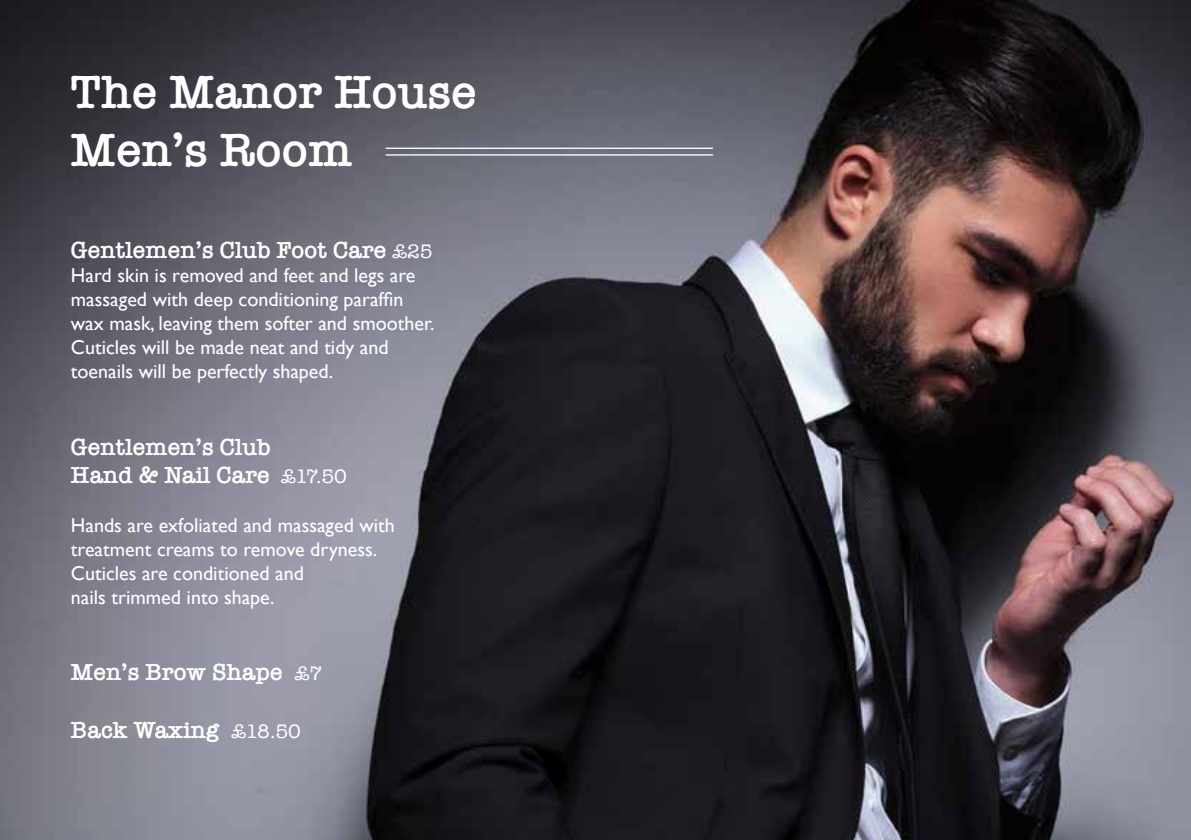
<style>
.page{position:relative;width:1191px;height:840px;background:#fff}
.page>*{position:absolute;margin:0;border:0;box-sizing:border-box;transform-origin:0 0}
.t1{font:600 48px/57.6px "American Typewriter";color:#fff}
.t2{font:600 24px/28.8px "American Typewriter";color:#fff}
.t3{font:20px/24px "Gill Sans";color:#fff}
.s1{font-weight:400;font-size:20px}
</style>
<div class="page">
<img style="left:0;top:0;width:1191px;height:839px">
<hr style="left:386px;top:154px;width:327px;height:1px;background:#fff">
<hr style="left:386px;top:147px;width:327px;height:2px;background:#fff">
<h1 class="t1" style="left:71px;top:63px;width:407px">The Manor House<br>Men’s Room</h1>
<p class="t2" style="left:71px;top:234px;width:363px">Gentlemen’s Club Foot Care <span class="s1">£25</span></p>
<p class="t3" style="left:71px;top:262px;width:365px">Hard skin is removed and feet and legs are massaged with deep conditioning paraffin wax mask, leaving them softer and smoother.<br>Cuticles will be made neat and tidy and toenails will be perfectly shaped.</p>
<p class="t2" style="left:71px;top:431px;width:277px">Gentlemen’s Club<br>Hand &amp; Nail Care <span class="s1">£17.50</span></p>
<p class="t3" style="left:71px;top:512px;width:325px">Hands are exfoliated and massaged with treatment creams to remove dryness.<br>Cuticles are conditioned and<br>nails trimmed into shape.</p>
<p class="t2" style="left:71px;top:657px;width:253px">Men’s Brow Shape <span class="s1">£7</span></p>
<p class="t2" style="left:71px;top:714px;width:231px">Back Waxing <span class="s1">£18.50</span></p>
</div>
